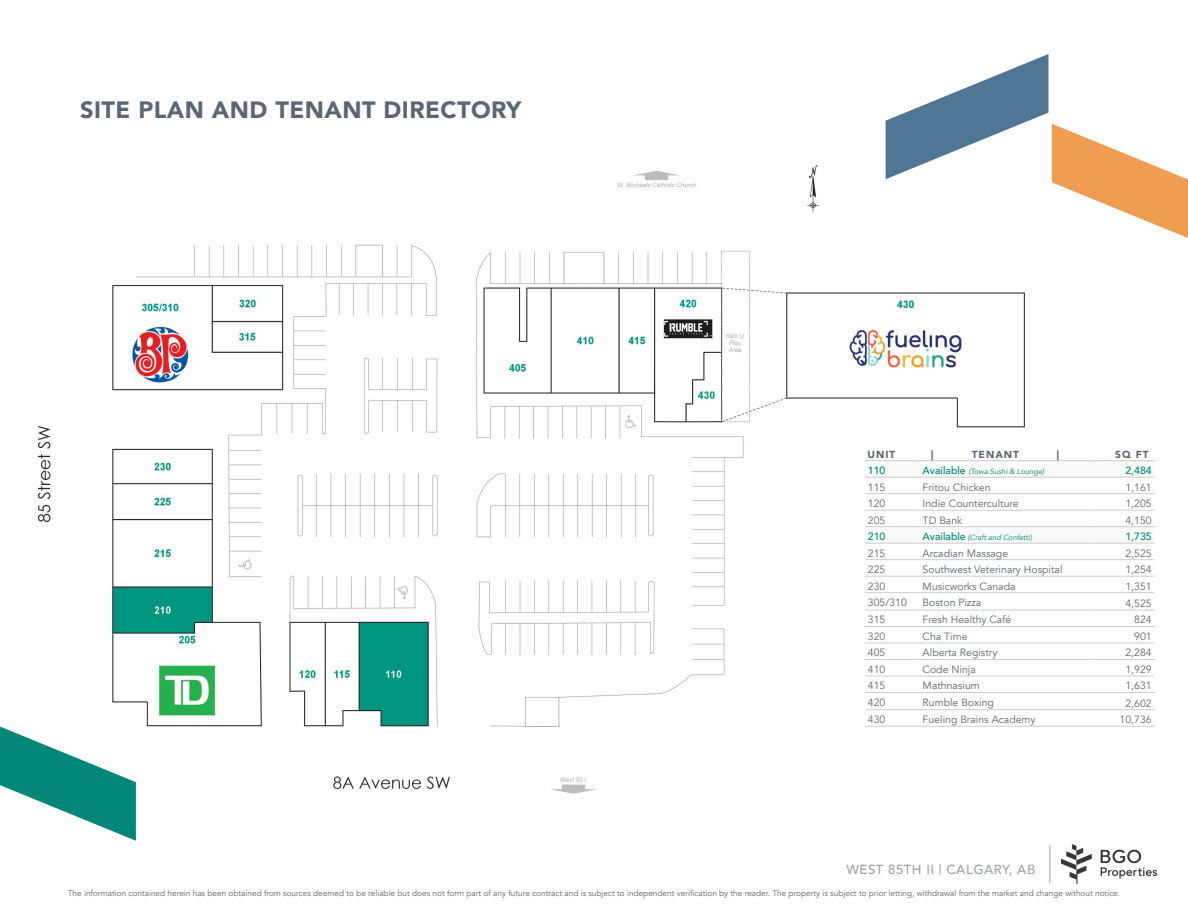
<style>
.page{position:relative;width:1188px;height:918px;background:#fff}
.page>*{position:absolute;margin:0;border:0;box-sizing:border-box;transform-origin:0 0}
.t1{font:900 23.62px "Avenir";letter-spacing:.02em;color:#5a6675}
.t2{font:500 13.12px "Avenir";letter-spacing:.04em;color:#5a6675}
.t3{font:10.5px "Avenir";color:#5a6675}
.t4{font:500 10.5px "Avenir";color:#008778}
.t5{font:900 10.2px "Avenir";letter-spacing:.1em;color:#5a6675}
.t6{font:8.25px "Avenir";color:#636366}
.t7{font:italic 7.5px "Avenir";color:#008778}
.s1{font-weight:500;font-style:normal;font-size:10.5px}
</style>
<div class="page">
<img style="left:1061px;top:844px;width:95px;height:40px">
<hr style="left:1050px;top:845px;width:1px;height:38px;background:#5a6675">
<img style="left:39px;top:165px;width:986px;height:629px">
<svg style="left:0;top:727px;width:136px;height:114px"></svg>
<svg style="left:886px;top:54px;width:302px;height:184px"></svg>
<svg style="left:865px;top:462px;width:290px;height:81px"></svg>
<hr style="left:865px;top:461px;width:55px;height:1px;background:#ccc">
<hr style="left:920px;top:461px;width:170px;height:1px;background:#ccc">
<hr style="left:1090px;top:461px;width:65px;height:1px;background:#ccc">
<hr style="left:865px;top:477px;width:55px;height:1px;background:#ccc">
<hr style="left:920px;top:477px;width:170px;height:1px;background:#ccc">
<hr style="left:1090px;top:477px;width:65px;height:1px;background:#ccc">
<hr style="left:865px;top:494px;width:55px;height:1px;background:#ccc">
<hr style="left:920px;top:494px;width:170px;height:1px;background:#ccc">
<hr style="left:1090px;top:494px;width:65px;height:1px;background:#ccc">
<hr style="left:865px;top:510px;width:55px;height:1px;background:#ccc">
<hr style="left:920px;top:510px;width:170px;height:1px;background:#ccc">
<hr style="left:1090px;top:510px;width:65px;height:1px;background:#ccc">
<hr style="left:865px;top:527px;width:55px;height:1px;background:#ccc">
<hr style="left:920px;top:527px;width:170px;height:1px;background:#ccc">
<hr style="left:1090px;top:527px;width:65px;height:1px;background:#ccc">
<hr style="left:865px;top:543px;width:55px;height:1px;background:#ccc">
<hr style="left:920px;top:543px;width:170px;height:1px;background:#ccc">
<hr style="left:1090px;top:543px;width:65px;height:1px;background:#ccc">
<hr style="left:865px;top:560px;width:55px;height:1px;background:#ccc">
<hr style="left:920px;top:560px;width:170px;height:1px;background:#ccc">
<hr style="left:1090px;top:560px;width:65px;height:1px;background:#ccc">
<hr style="left:865px;top:576px;width:55px;height:1px;background:#ccc">
<hr style="left:920px;top:576px;width:170px;height:1px;background:#ccc">
<hr style="left:1090px;top:576px;width:65px;height:1px;background:#ccc">
<hr style="left:865px;top:593px;width:55px;height:1px;background:#ccc">
<hr style="left:920px;top:593px;width:170px;height:1px;background:#ccc">
<hr style="left:1090px;top:593px;width:65px;height:1px;background:#ccc">
<hr style="left:865px;top:610px;width:55px;height:1px;background:#ccc">
<hr style="left:920px;top:610px;width:170px;height:1px;background:#ccc">
<hr style="left:1090px;top:610px;width:65px;height:1px;background:#ccc">
<hr style="left:865px;top:626px;width:55px;height:1px;background:#ccc">
<hr style="left:920px;top:626px;width:170px;height:1px;background:#ccc">
<hr style="left:1090px;top:626px;width:65px;height:1px;background:#ccc">
<hr style="left:865px;top:643px;width:55px;height:1px;background:#ccc">
<hr style="left:920px;top:643px;width:170px;height:1px;background:#ccc">
<hr style="left:1090px;top:643px;width:65px;height:1px;background:#ccc">
<hr style="left:865px;top:659px;width:55px;height:1px;background:#ccc">
<hr style="left:920px;top:659px;width:170px;height:1px;background:#ccc">
<hr style="left:1090px;top:659px;width:65px;height:1px;background:#ccc">
<hr style="left:865px;top:676px;width:55px;height:1px;background:#ccc">
<hr style="left:920px;top:676px;width:170px;height:1px;background:#ccc">
<hr style="left:1090px;top:676px;width:65px;height:1px;background:#ccc">
<hr style="left:865px;top:692px;width:55px;height:1px;background:#ccc">
<hr style="left:920px;top:692px;width:170px;height:1px;background:#ccc">
<hr style="left:1090px;top:692px;width:65px;height:1px;background:#ccc">
<hr style="left:865px;top:710px;width:55px;height:1px;background:#ccc">
<hr style="left:920px;top:710px;width:170px;height:1px;background:#ccc">
<hr style="left:1090px;top:710px;width:65px;height:1px;background:#ccc">
<hr style="left:865px;top:726px;width:55px;height:1px;background:#ccc">
<hr style="left:920px;top:726px;width:170px;height:1px;background:#ccc">
<hr style="left:1090px;top:726px;width:65px;height:1px;background:#ccc">
<p class="t1" style="left:80px;top:90px;width:443px">SITE PLAN AND TENANT DIRECTORY</p>
<p class="t5" style="left:867px;top:446px;width:29px">UNIT</p>
<p class="t5" style="left:931px;top:446px;width:4px">|</p>
<p class="t5" style="left:972px;top:446px;width:49px">TENANT</p>
<p class="t5" style="left:1057px;top:446px;width:4px">|</p>
<p class="t5" style="left:1115px;top:446px;width:35px">SQ FT</p>
<p class="t4" style="left:868px;top:461px;width:19px">110</p>
<p class="t7" style="left:923px;top:467px;width:123px"><span class="s1">Available</span> (Towa Sushi &amp; Lounge)</p>
<p class="t4" style="left:1125px;top:461px;width:28px">2,484</p>
<p class="t3" style="left:868px;top:481px;width:19px">115</p>
<p class="t3" style="left:923px;top:481px;width:69px">Fritou Chicken</p>
<p class="t3" style="left:1125px;top:481px;width:28px">1,161</p>
<p class="t3" style="left:868px;top:497px;width:19px">120</p>
<p class="t3" style="left:923px;top:497px;width:98px">Indie Counterculture</p>
<p class="t3" style="left:1125px;top:497px;width:28px">1,205</p>
<p class="t3" style="left:868px;top:514px;width:19px">205</p>
<p class="t3" style="left:923px;top:514px;width:41px">TD Bank</p>
<p class="t3" style="left:1125px;top:514px;width:28px">4,150</p>
<p class="t4" style="left:868px;top:527px;width:19px">210</p>
<p class="t7" style="left:923px;top:533px;width:111px"><span class="s1">Available</span> (Craft and Confetti)</p>
<p class="t4" style="left:1125px;top:527px;width:28px">1,735</p>
<p class="t3" style="left:868px;top:547px;width:19px">215</p>
<p class="t3" style="left:923px;top:547px;width:87px">Arcadian Massage</p>
<p class="t3" style="left:1125px;top:547px;width:28px">2,525</p>
<p class="t3" style="left:868px;top:563px;width:19px">225</p>
<p class="t3" style="left:923px;top:563px;width:141px">Southwest Veterinary Hospital</p>
<p class="t3" style="left:1125px;top:563px;width:28px">1,254</p>
<p class="t3" style="left:868px;top:580px;width:19px">230</p>
<p class="t3" style="left:923px;top:580px;width:94px">Musicworks Canada</p>
<p class="t3" style="left:1125px;top:580px;width:28px">1,351</p>
<p class="t3" style="left:868px;top:596px;width:40px">305/310</p>
<p class="t3" style="left:923px;top:596px;width:60px">Boston Pizza</p>
<p class="t3" style="left:1125px;top:597px;width:28px">4,525</p>
<p class="t3" style="left:868px;top:614px;width:19px">315</p>
<p class="t3" style="left:923px;top:614px;width:90px">Fresh Healthy Café</p>
<p class="t3" style="left:1134px;top:614px;width:19px">824</p>
<p class="t3" style="left:868px;top:630px;width:19px">320</p>
<p class="t3" style="left:923px;top:630px;width:46px">Cha Time</p>
<p class="t3" style="left:1134px;top:630px;width:19px">901</p>
<p class="t3" style="left:868px;top:647px;width:19px">405</p>
<p class="t3" style="left:923px;top:647px;width:76px">Alberta Registry</p>
<p class="t3" style="left:1125px;top:647px;width:28px">2,284</p>
<p class="t3" style="left:868px;top:663px;width:19px">410</p>
<p class="t3" style="left:923px;top:663px;width:55px">Code Ninja</p>
<p class="t3" style="left:1125px;top:663px;width:28px">1,929</p>
<p class="t3" style="left:868px;top:680px;width:19px">415</p>
<p class="t3" style="left:923px;top:680px;width:59px">Mathnasium</p>
<p class="t3" style="left:1125px;top:680px;width:28px">1,631</p>
<p class="t3" style="left:868px;top:696px;width:19px">420</p>
<p class="t3" style="left:923px;top:696px;width:73px">Rumble Boxing</p>
<p class="t3" style="left:1125px;top:697px;width:28px">2,602</p>
<p class="t3" style="left:868px;top:713px;width:19px">430</p>
<p class="t3" style="left:923px;top:713px;width:115px">Fueling Brains Academy</p>
<p class="t3" style="left:1120px;top:713px;width:34px">10,736</p>
<p class="t2" style="left:846px;top:858px;width:190px">WEST 85TH II | CALGARY, AB</p>
<p class="t6" style="left:68px;top:888px;width:1054px">The information contained herein has been obtained from sources deemed to be reliable but does not form part of any future contract and is subject to independent verification by the reader. The property is subject to prior letting, withdrawal from the market and change without notice.</p>
</div>
